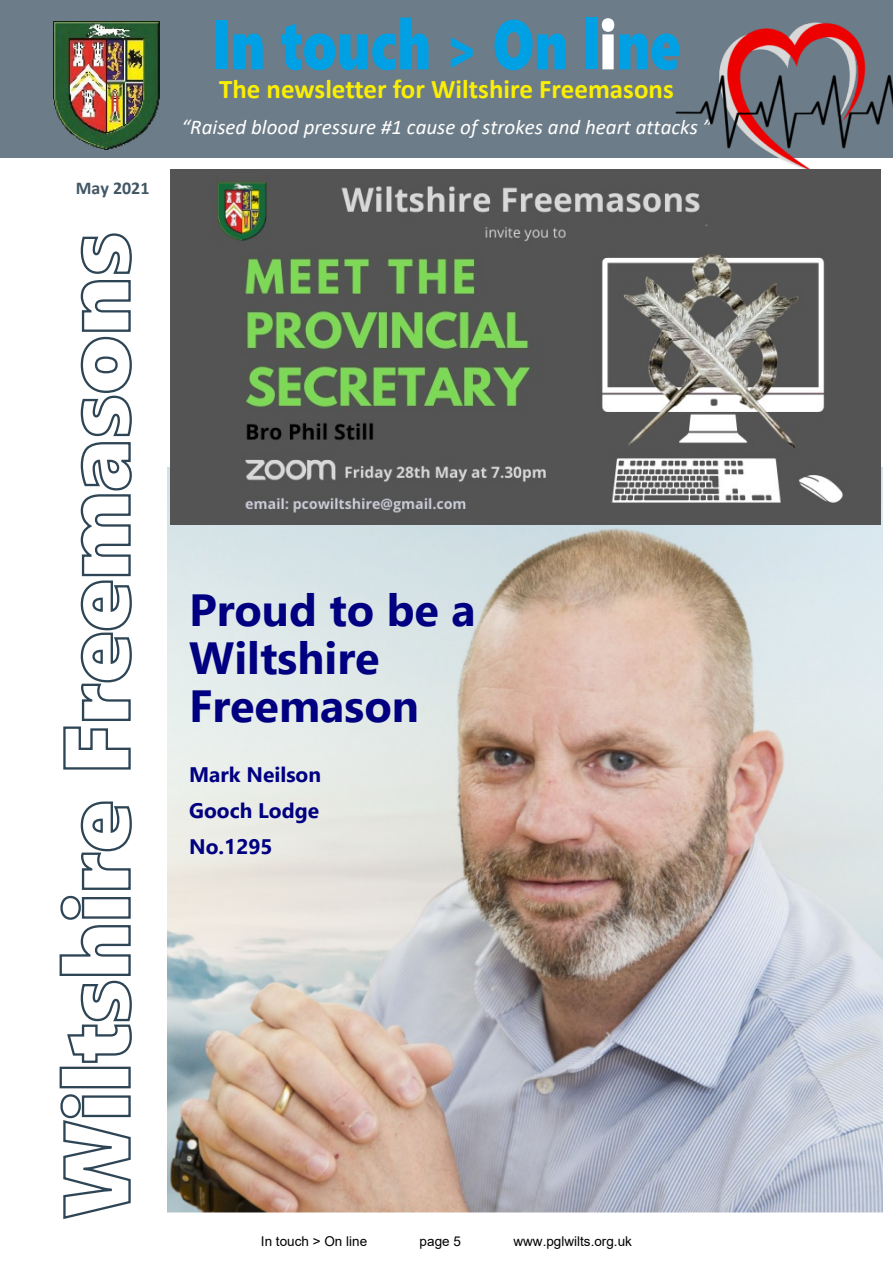
<style>
.page{position:relative;width:893px;height:1263px;background:#fff}
.page>*{position:absolute;margin:0;border:0;box-sizing:border-box;transform-origin:0 0}
.t1{font:69.9px "Segoe UI Black";color:#00a0e4;scale:.77 1}
.t2{font:700 45px/48px "Segoe UI";color:#000080}
.t3{font:700 27px "Calibri";color:#faee06}
.t4{font:italic 21px "Calibri";color:#fff}
.t5{font:700 21px/36px "Segoe UI";color:#000080;text-align:justify}
.t6{font:700 18px "Calibri";color:#425766}
.t7{font:13.5px "Arial";color:#000}
.s1{font-size:58.35px}
.s2{color:#fff}
</style>
<div class="page">
<div style="left:0;top:0;width:893px;height:157px;background:#6c7c88"></div>
<svg style="left:60px;top:1094px;width:71px;height:125px"></svg>
<div style="left:60px;top:1067px;width:71px;height:21px;border:2px solid #2e4556"></div>
<svg style="left:59px;top:801px;width:73px;height:262px"></svg>
<svg style="left:63px;top:233px;width:69px;height:537px"></svg>
<img style="left:53px;top:22px;width:106px;height:127px">
<img style="left:592px;top:22px;width:301px;height:339px">
<img style="left:168px;top:468px;width:714px;height:745px">
<img style="left:170px;top:169px;width:710px;height:355px">
<p class="t6" style="left:76px;top:180px;width:75px">May 2021</p>
<h1 class="t1" style="left:212px;top:18px;width:609px">In touch <span class="s1">&gt;</span> On l<span class="s2">i</span>ne</h1>
<p class="t3" style="left:219px;top:77px;width:456px">The newsletter for Wiltshire Freemasons</p>
<p class="t4" style="left:182px;top:118px;width:531px">“Raised blood pressure #1 cause of strokes and heart attacks ”</p>
<h2 class="t2" style="left:189px;top:590px;width:288px">Proud to be a<br>Wiltshire<br>Freemason</h2>
<p class="t5" style="left:189px;top:758px;width:133px">Mark Neilson Gooch Lodge No.1295</p>
<p class="t7" style="left:261px;top:1236px;width:108px">In touch &gt; On line</p>
<p class="t7" style="left:420px;top:1236px;width:43px">page 5</p>
<p class="t7" style="left:513px;top:1236px;width:120px">www.pglwilts.org.uk</p>
</div>
